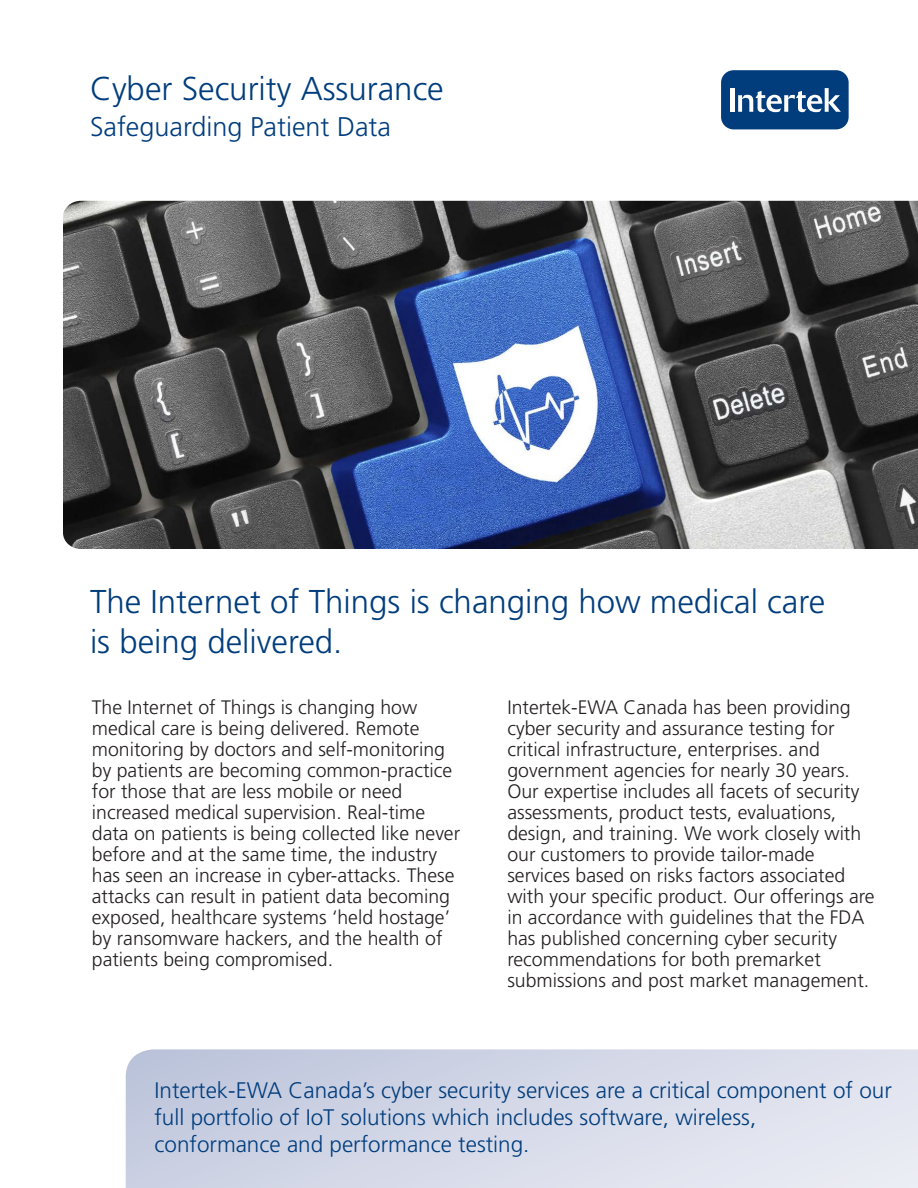
<style>
.page{position:relative;width:918px;height:1188px;background:#fff}
.page>*{position:absolute;margin:0;border:0;box-sizing:border-box;transform-origin:0 0}
.t1{font:300 33px/40.5px "Frutiger LT Std";color:#013d7d}
.t2{font:300 27px "Frutiger LT Std";color:#013d7d}
.t3{font:300 22.5px/27px "Frutiger LT Std";color:#013d7d}
.t4{font:300 19.5px/21px "Frutiger LT Std";color:#231f20}
</style>
<div class="page">
<svg style="left:126px;top:1049px;width:792px;height:139px;background:#d5d9e8"></svg>
<img style="left:63px;top:201px;width:855px;height:348px">
<div style="left:721px;top:70px;width:128px;height:59px;background:#013d7d;border-radius:13px"></div>
<hr style="left:730px;top:88px;width:4px;height:24px;background:#fff">
<svg style="left:738px;top:88px;width:103px;height:24px"></svg>
<h1 class="t1" style="left:90px;top:68px;width:355px">Cyber Security Assurance</h1>
<h2 class="t2" style="left:90px;top:111px;width:303px">Safeguarding Patient Data</h2>
<h1 class="t1" style="left:90px;top:582px;width:737px">The Internet of Things is changing how medical care is being delivered.</h1>
<p class="t4" style="left:92px;top:697px;width:370px">The Internet of Things is changing how medical care is being delivered. Remote monitoring by doctors and self-monitoring by patients are becoming common-practice for those that are less mobile or need increased medical supervision. Real-time data on patients is being collected like never before and at the same time, the industry has seen an increase in cyber-attacks. These attacks can result in patient data becoming exposed, healthcare systems ‘held hostage’ by ransomware hackers, and the health of patients being compromised.</p>
<p class="t4" style="left:507px;top:697px;width:369px">Intertek-EWA Canada has been providing cyber security and assurance testing for critical infrastructure, enterprises. and government agencies for nearly 30 years.<br>Our expertise includes all facets of security assessments, product tests, evaluations, design, and training. We work closely with our customers to provide tailor-made services based on risks factors associated with your specific product. Our offerings are in accordance with guidelines that the FDA has published concerning cyber security recommendations for both premarket submissions and post market management.</p>
<p class="t3" style="left:154px;top:1077px;width:739px">Intertek-EWA Canada’s cyber security services are a critical component of our full portfolio of IoT solutions which includes software, wireless,<br>conformance and performance testing.</p>
</div>
